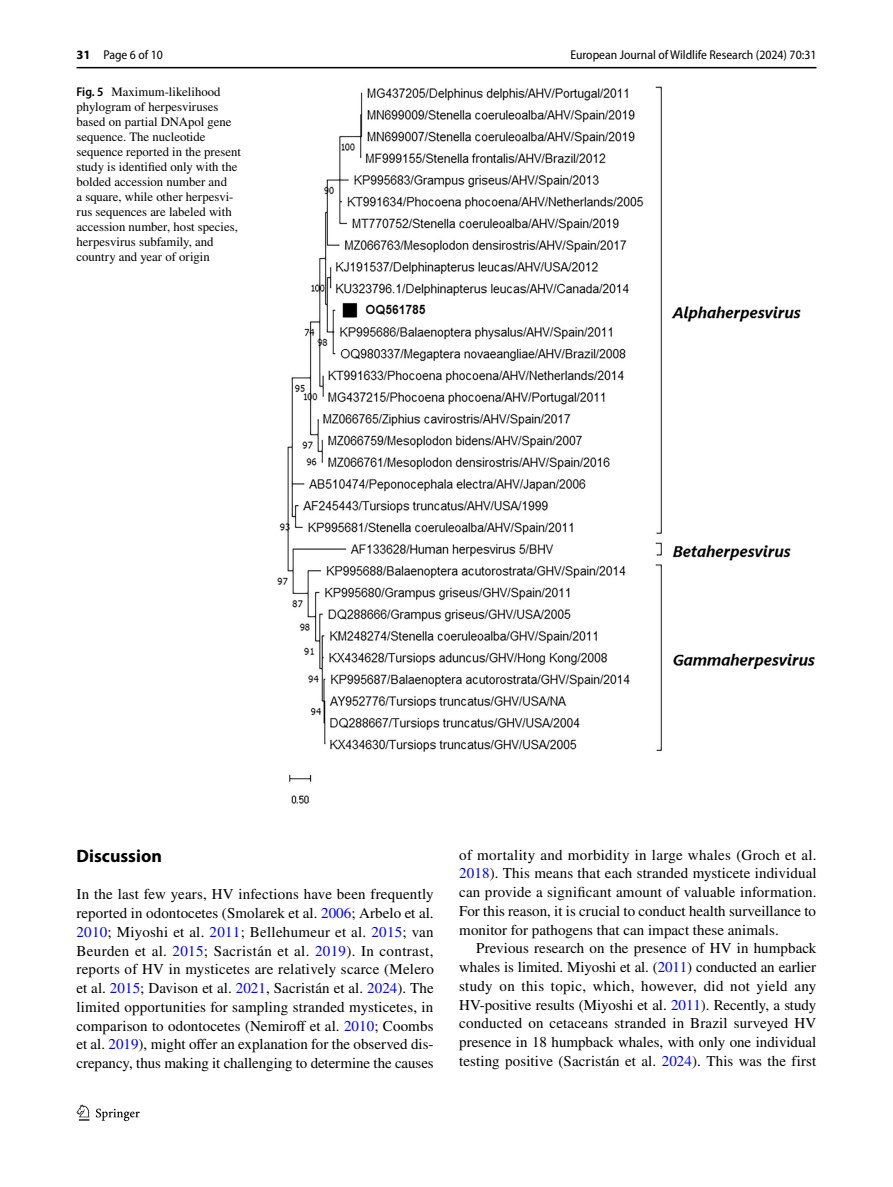
<style>
.page{position:relative;width:893px;height:1187px;background:#fff}
.page>*{position:absolute;margin:0;border:0;box-sizing:border-box;transform-origin:0 0}
.t1{font:700 18px "Myriad Pro";color:#000}
.t2{font:15px/18.8px "STIX";letter-spacing:.005em;color:#000;text-align:justify}
.t3{font:12.75px/15px "STIX";color:#000}
.t4{font:semi-condensed 12.75px "Myriad Pro";color:#000}
.s1{font-weight:700;font-stretch:normal}
.s2{font-family:"Myriad Pro";font-weight:600;font-stretch:semi-condensed}
.s3{color:#00f}
</style>
<div class="page">
<hr style="left:77px;top:67px;width:739px;height:1px;background:#000">
<svg style="left:77px;top:1104px;width:12px;height:16px"></svg>
<svg style="left:96px;top:1108px;width:44px;height:12px"></svg>
<img style="left:277px;top:87px;width:538px;height:717px">
<p class="t4" style="left:77px;top:48px;width:88px"><span class="s1">31</span> Page 6 of 10</p>
<p class="t4" style="left:570px;top:48px;width:247px">European Journal of Wildlife Research (2024) 70:31</p>
<p class="t3" style="left:77px;top:85px;width:166px"><span class="s2">Fig. 5</span> Maximum-likelihood phylogram of herpesviruses based on partial DNApol gene sequence. The nucleotide sequence reported in the present study is identified only with the bolded accession number and<br>a square, while other herpesvi&shy;rus sequences are labeled with accession number, host species, herpesvirus subfamily, and country and year of origin</p>
<p class="t1" style="left:77px;top:843px;width:87px">Discussion</p>
<p class="t2" style="left:77px;top:885px;width:359px">In the last few years, HV infections have been frequently reported in odontocetes (Smolarek et al. <span class="s3">2006</span>; Arbelo et al.<br><span class="s3">2010</span>; Miyoshi et al. <span class="s3">2011</span>; Bellehumeur et al. <span class="s3">2015</span>; van Beurden et al. <span class="s3">2015</span>; Sacristán et al. <span class="s3">2019</span>). In contrast, reports of HV in mysticetes are relatively scarce (Melero et al. <span class="s3">2015</span>; Davison et al. <span class="s3">2021</span>, Sacristán et al. <span class="s3">2024</span>). The limited opportunities for sampling stranded mysticetes, in comparison to odontocetes (Nemiroff et al. <span class="s3">2010</span>; Coombs et al. <span class="s3">2019</span>), might offer an explanation for the observed dis&shy;crepancy, thus making it challenging to determine the causes</p>
<p class="t2" style="left:459px;top:846px;width:359px">of mortality and morbidity in large whales (Groch et al.<br><span class="s3">2018</span>). This means that each stranded mysticete individual can provide a significant amount of valuable information.<br>For this reason, it is crucial to conduct health surveillance to monitor for pathogens that can impact these animals.</p>
<p class="t2" style="left:459px;top:939px;width:359px;text-indent:17px">Previous research on the presence of HV in humpback whales is limited. Miyoshi et al. (<span class="s3">2011</span>) conducted an earlier study on this topic, which, however, did not yield any HV-positive results (Miyoshi et al. <span class="s3">2011</span>). Recently, a study conducted on cetaceans stranded in Brazil surveyed HV presence in 18 humpback whales, with only one individual testing positive (Sacristán et al. <span class="s3">2024</span>). This was the first</p>
</div>
